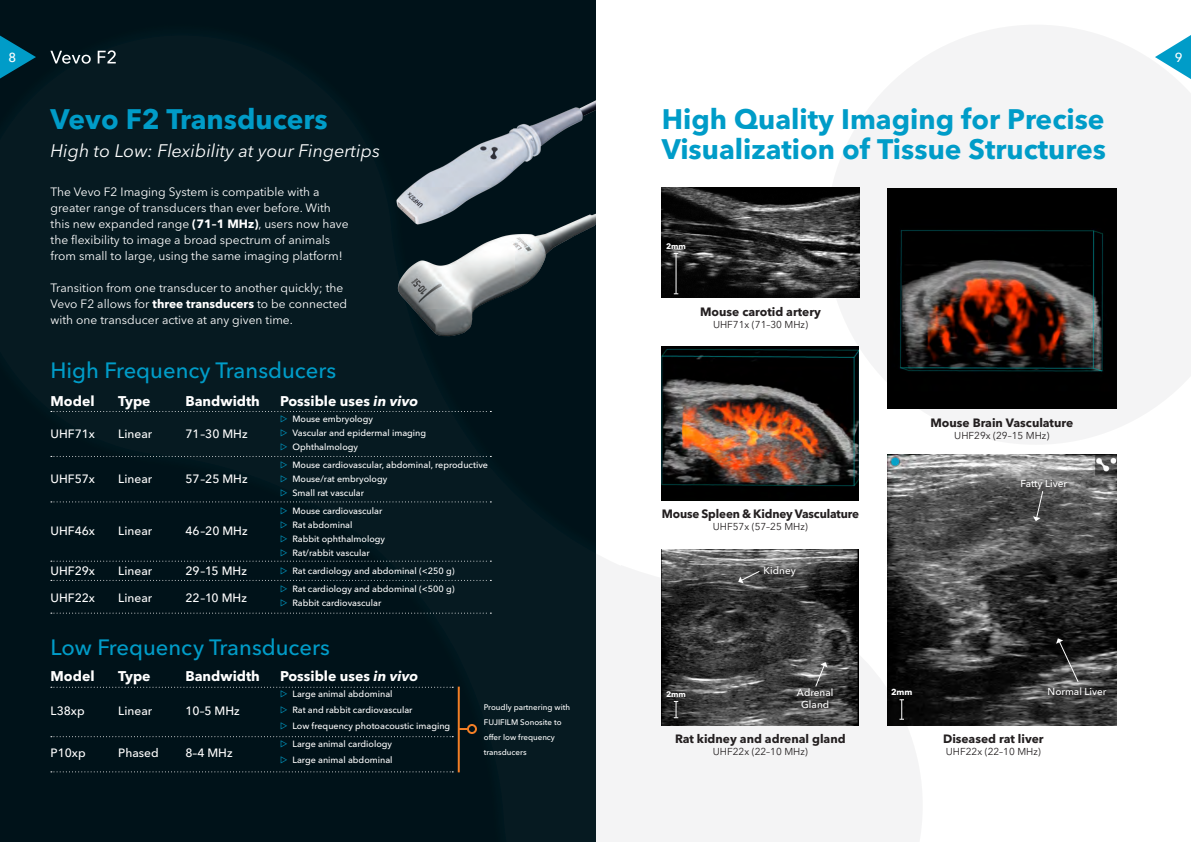
<style>
.page{position:relative;width:1191px;height:842px;background:#fff}
.page>*{position:absolute;margin:0;border:0;box-sizing:border-box;transform-origin:0 0}
.t1{font:700 28px/30px "Avenir Next LT Pro";color:#009cc8}
.t2{font:500 22px "Avenir Next LT Pro";color:#009cc8}
.t3{font:italic 18px "Avenir Next LT Pro";color:#fff}
._01_Body_Copy{font:700 14px "Avenir Next LT Pro";color:#fff}
.t4{font:500 13px "Avenir Next LT Pro";color:#fff}
.t5{font:12px/16px "Avenir Next LT Pro";color:#fff}
._01_Body_Copy-2{font:500 12px "Avenir Next LT Pro";color:#fff}
.t6{font:700 12px "Avenir Next LT Pro";color:#231f20}
.t7{font:10px "Avenir Next LT Pro";color:#231f20}
.t8{font:500 10px/12px "Avenir Next LT Pro";color:#fff;text-align:center}
._01_Body_Copy-3{font:500 9px "Avenir Next LT Pro";color:#fff}
.t9{font:700 8.6px "Avenir Next LT Pro";color:#fff}
.t10{font:500 8px/15px "Avenir Next LT Pro";color:#fff}
.t11{font:700 8px "Avenir Next LT Pro";color:#fff}
.s1{font-weight:700}
.s2{font-style:italic}
.s3{color:#009cc8}
</style>
<div class="page">
<hr style="left:595px;top:0;width:1px;height:842px;background:#231f20">
<svg style="left:595px;top:35px;width:327px;height:807px"></svg>
<svg style="left:826px;top:25px;width:365px;height:420px;fill:#f4f4f5"></svg>
<div style="left:0;top:0;width:595px;height:842px;background:#00141a"></div>
<img style="left:887px;top:188px;width:229px;height:221px">
<img style="left:887px;top:455px;width:229px;height:270px">
<img style="left:662px;top:549px;width:197px;height:176px">
<img style="left:662px;top:346px;width:197px;height:154px">
<img style="left:662px;top:188px;width:197px;height:109px">
<hr style="left:675px;top:253px;width:1px;height:41px;background:#fff">
<svg style="left:899px;top:699px;width:5px;height:21px"></svg>
<svg style="left:674px;top:701px;width:4px;height:17px"></svg>
<img style="left:397px;top:234px;width:181px;height:103px">
<img style="left:396px;top:100px;width:199px;height:134px">
<svg style="left:50px;top:50px;width:66px;height:14px"></svg>
<svg style="left:51px;top:411px;width:440px;height:1px"></svg>
<svg style="left:51px;top:687px;width:402px;height:1px"></svg>
<svg style="left:51px;top:613px;width:440px;height:1px"></svg>
<svg style="left:51px;top:736px;width:402px;height:1px"></svg>
<svg style="left:51px;top:771px;width:402px;height:1px"></svg>
<hr style="left:458px;top:687px;width:2px;height:85px;background:#f47f26">
<svg style="left:460px;top:728px;width:7px;height:2px"></svg>
<div style="left:467px;top:724px;width:10px;height:10px;border:2px solid #f47f26;border-radius:50%"></div>
<div style="left:1020px;top:479px;width:51px;height:15px;background:#231f20;opacity:.75"></div>
<div style="left:763px;top:565px;width:36px;height:15px;background:#231f20;opacity:.75"></div>
<div style="left:796px;top:688px;width:40px;height:24px;background:#231f20;opacity:.75"></div>
<div style="left:1047px;top:687px;width:63px;height:12px;background:#231f20;opacity:.75"></div>
<svg style="left:1033px;top:490px;width:11px;height:31px"></svg>
<svg style="left:738px;top:570px;width:22px;height:13px"></svg>
<svg style="left:814px;top:662px;width:13px;height:26px"></svg>
<svg style="left:1056px;top:638px;width:23px;height:45px"></svg>
<svg style="left:1155px;top:35px;width:36px;height:44px"></svg>
<svg style="left:0;top:36px;width:36px;height:43px"></svg>
<svg style="left:51px;top:455px;width:440px;height:2px"></svg>
<svg style="left:51px;top:501px;width:440px;height:1px"></svg>
<svg style="left:51px;top:560px;width:440px;height:2px"></svg>
<svg style="left:51px;top:579px;width:440px;height:2px"></svg>
<p class="t4" style="left:8px;top:50px;width:9px">8</p>
<p class="t4" style="left:1174px;top:50px;width:9px">9</p>
<p class="t1" style="left:51px;top:104px;width:279px">Vevo F2 Transducers</p>
<p class="t3" style="left:51px;top:140px;width:331px">High to Low: Flexibility at your Fingertips</p>
<p class="t5" style="left:51px;top:183px;width:299px">The Vevo F2 Imaging System is compatible with a greater range of transducers than ever before. With this new expanded range <span class="s1">(71–1 MHz)</span>, users now have the flexibility to image a broad spectrum of animals from small to large, using the same imaging platform!</p>
<p class="t5" style="left:51px;top:279px;width:298px">Transition from one transducer to another quickly; the<br>Vevo F2 allows for <span class="s1">three transducers</span> to be connected with one transducer active at any given time.</p>
<p class="t2" style="left:51px;top:357px;width:287px">High Frequency Transducers</p>
<p class="_01_Body_Copy" style="left:51px;top:392px;width:45px">Model</p>
<p class="_01_Body_Copy-2" style="left:51px;top:426px;width:46px">UHF71x</p>
<p class="_01_Body_Copy-2" style="left:51px;top:471px;width:46px">UHF57x</p>
<p class="_01_Body_Copy-2" style="left:51px;top:523px;width:46px">UHF46x</p>
<p class="_01_Body_Copy-2" style="left:51px;top:563px;width:46px">UHF29x</p>
<p class="_01_Body_Copy-2" style="left:51px;top:590px;width:46px">UHF22x</p>
<p class="_01_Body_Copy" style="left:118px;top:392px;width:34px">Type</p>
<p class="_01_Body_Copy-2" style="left:118px;top:426px;width:35px">Linear</p>
<p class="_01_Body_Copy-2" style="left:118px;top:471px;width:35px">Linear</p>
<p class="_01_Body_Copy-2" style="left:118px;top:523px;width:35px">Linear</p>
<p class="_01_Body_Copy-2" style="left:118px;top:563px;width:35px">Linear</p>
<p class="_01_Body_Copy-2" style="left:118px;top:590px;width:35px">Linear</p>
<p class="_01_Body_Copy" style="left:185px;top:392px;width:76px">Bandwidth</p>
<p class="_01_Body_Copy-2" style="left:185px;top:426px;width:64px">71–30 MHz</p>
<p class="_01_Body_Copy-2" style="left:185px;top:471px;width:64px">57–25 MHz</p>
<p class="_01_Body_Copy-2" style="left:185px;top:523px;width:64px">46–20 MHz</p>
<p class="_01_Body_Copy-2" style="left:185px;top:563px;width:63px">29–15 MHz</p>
<p class="_01_Body_Copy-2" style="left:185px;top:590px;width:63px">22–10 MHz</p>
<p class="_01_Body_Copy" style="left:280px;top:392px;width:139px">Possible uses <span class="s2">in vivo</span></p>
<p class="_01_Body_Copy-3" style="left:280px;top:413px;width:94px"><span class="s3">▷</span> Mouse embryology</p>
<p class="_01_Body_Copy-3" style="left:280px;top:427px;width:147px"><span class="s3">▷</span> Vascular and epidermal imaging</p>
<p class="_01_Body_Copy-3" style="left:280px;top:441px;width:79px"><span class="s3">▷</span> Ophthalmology</p>
<p class="_01_Body_Copy-3" style="left:280px;top:459px;width:209px"><span class="s3">▷</span> Mouse cardiovascular, abdominal, reproductive</p>
<p class="_01_Body_Copy-3" style="left:280px;top:473px;width:109px"><span class="s3">▷</span> Mouse/rat embryology</p>
<p class="_01_Body_Copy-3" style="left:280px;top:487px;width:85px"><span class="s3">▷</span> Small rat vascular</p>
<p class="_01_Body_Copy-3" style="left:280px;top:505px;width:104px"><span class="s3">▷</span> Mouse cardiovascular</p>
<p class="_01_Body_Copy-3" style="left:280px;top:519px;width:74px"><span class="s3">▷</span> Rat abdominal</p>
<p class="_01_Body_Copy-3" style="left:280px;top:533px;width:106px"><span class="s3">▷</span> Rabbit ophthalmology</p>
<p class="_01_Body_Copy-3" style="left:280px;top:547px;width:91px"><span class="s3">▷</span> Rat/rabbit vascular</p>
<p class="_01_Body_Copy-3" style="left:280px;top:565px;width:176px"><span class="s3">▷</span> Rat cardiology and abdominal (&lt;250 g)</p>
<p class="_01_Body_Copy-3" style="left:280px;top:583px;width:176px"><span class="s3">▷</span> Rat cardiology and abdominal (&lt;500 g)</p>
<p class="_01_Body_Copy-3" style="left:280px;top:597px;width:103px"><span class="s3">▷</span> Rabbit cardiovascular</p>
<p class="t2" style="left:51px;top:634px;width:281px">Low Frequency Transducers</p>
<p class="_01_Body_Copy" style="left:51px;top:668px;width:45px">Model</p>
<p class="_01_Body_Copy-2" style="left:51px;top:704px;width:36px">L38xp</p>
<p class="_01_Body_Copy-2" style="left:51px;top:746px;width:37px">P10xp</p>
<p class="_01_Body_Copy" style="left:118px;top:668px;width:34px">Type</p>
<p class="_01_Body_Copy-2" style="left:118px;top:704px;width:35px">Linear</p>
<p class="_01_Body_Copy-2" style="left:118px;top:746px;width:42px">Phased</p>
<p class="_01_Body_Copy" style="left:185px;top:668px;width:76px">Bandwidth</p>
<p class="_01_Body_Copy-2" style="left:185px;top:704px;width:56px">10–5 MHz</p>
<p class="_01_Body_Copy-2" style="left:185px;top:746px;width:49px">8–4 MHz</p>
<p class="_01_Body_Copy" style="left:280px;top:668px;width:139px">Possible uses <span class="s2">in vivo</span></p>
<p class="_01_Body_Copy-3" style="left:280px;top:689px;width:114px"><span class="s3">▷</span> Large animal abdominal</p>
<p class="_01_Body_Copy-3" style="left:280px;top:705px;width:134px"><span class="s3">▷</span> Rat and rabbit cardiovascular</p>
<p class="_01_Body_Copy-3" style="left:280px;top:721px;width:172px"><span class="s3">▷</span> Low frequency photoacoustic imaging</p>
<p class="_01_Body_Copy-3" style="left:280px;top:739px;width:113px"><span class="s3">▷</span> Large animal cardiology</p>
<p class="_01_Body_Copy-3" style="left:280px;top:755px;width:114px"><span class="s3">▷</span> Large animal abdominal</p>
<p class="t10" style="left:484px;top:699px;width:88px">Proudly partnering with<br>FUJIFILM Sonosite to offer low frequency transducers</p>
<p class="t1" style="left:662px;top:104px;width:445px">High Quality Imaging for Precise<br>Visualization of Tissue Structures</p>
<p class="t11" style="left:666px;top:242px;width:21px">2mm</p>
<p class="t6" style="left:700px;top:304px;width:122px">Mouse carotid artery</p>
<p class="t7" style="left:713px;top:318px;width:96px">UHF71x (71–30 MHz)</p>
<p class="t6" style="left:662px;top:506px;width:199px">Mouse Spleen &amp; Kidney Vasculature</p>
<p class="t7" style="left:713px;top:521px;width:96px">UHF57x (57–25 MHz)</p>
<p class="t8" style="left:763px;top:564px;width:34px">Kidney</p>
<p class="t6" style="left:930px;top:415px;width:144px">Mouse Brain Vasculature</p>
<p class="t7" style="left:954px;top:429px;width:97px">UHF29x (29–15 MHz)</p>
<p class="t8" style="left:1020px;top:478px;width:48px">Fatty Liver</p>
<p class="t8" style="left:797px;top:687px;width:38px">Adrenal<br>Gland</p>
<p class="t8" style="left:1047px;top:686px;width:60px">Normal Liver</p>
<p class="t11" style="left:666px;top:689px;width:21px">2mm</p>
<p class="t9" style="left:891px;top:687px;width:23px">2mm</p>
<p class="t6" style="left:675px;top:732px;width:172px">Rat kidney and adrenal gland</p>
<p class="t7" style="left:713px;top:746px;width:96px">UHF22x (22–10 MHz)</p>
<p class="t6" style="left:943px;top:732px;width:102px">Diseased rat liver</p>
<p class="t7" style="left:946px;top:746px;width:96px">UHF22x (22–10 MHz)</p>
</div>
